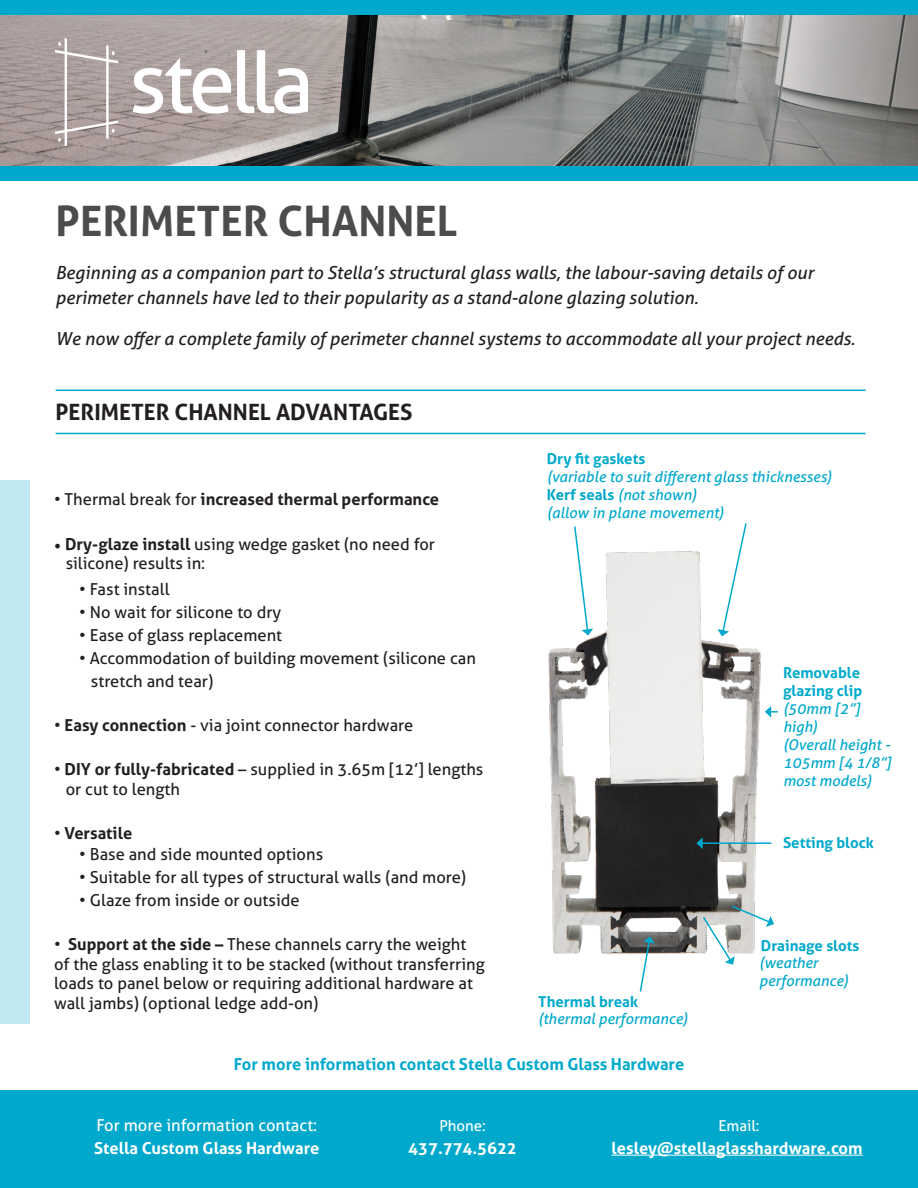
<style>
.page{position:relative;width:918px;height:1188px;background:#fff}
.page>*{position:absolute;margin:0;border:0;box-sizing:border-box;transform-origin:0 0}
.t1{font:700 42px "Aller";color:#4b4c4d}
.t2{font:700 22.5px "Aller";color:#231f20}
.t3{font:italic 18px/24.6px "Aller";color:#231f20}
.t4{font:16.5px/19.8px "Aller";color:#231f20}
.t5{font:700 16.5px "Aller";color:#fff}
.t6{font:700 16.5px "Aller";color:#231f20}
.t7{font:700 16.5px "Aller";color:#00a9cc}
.t8{font:16.5px "Aller";color:#fff}
.t9{font:italic 15px/18px "Aller";color:#00a9cc}
.t10{font:700 15px "Aller";color:#00a9cc}
.t11{font:15px "Aller";color:#fff}
.s1{font-weight:400}
.s2{font-family:"Minion Pro";font-size:18px}
.s3{font-weight:700}
.s4{font-weight:700;font-style:normal}
</style>
<div class="page">
<img style="left:548px;top:551px;width:213px;height:404px">
<img style="left:0;top:14px;width:918px;height:152px">
<div style="left:0;top:0;width:918px;height:14px;background:#00a9cc"></div>
<div style="left:0;top:166px;width:918px;height:15px;background:#00a9cc"></div>
<div style="left:0;top:1091px;width:918px;height:97px;background:#00a9cc"></div>
<div style="left:0;top:480px;width:29px;height:543px;background:#c0e9f2"></div>
<hr style="left:56px;top:433px;width:810px;height:1px;background:#00a9cc">
<hr style="left:56px;top:390px;width:810px;height:1px;background:#00a9cc">
<img style="left:56px;top:39px;width:252px;height:106px">
<svg style="left:573px;top:526px;width:20px;height:110px"></svg>
<svg style="left:639px;top:936px;width:16px;height:56px"></svg>
<hr style="left:702px;top:842px;width:69px;height:2px;background:#00a9cc">
<svg style="left:696px;top:837px;width:7px;height:12px"></svg>
<svg style="left:765px;top:706px;width:13px;height:12px"></svg>
<svg style="left:718px;top:523px;width:30px;height:113px"></svg>
<svg style="left:701px;top:904px;width:73px;height:61px"></svg>
<hr style="left:612px;top:1155px;width:251px;height:1px;background:#fff">
<p class="t1" style="left:56px;top:195px;width:404px">PERIMETER CHANNEL</p>
<p class="t3" style="left:56px;top:260px;width:760px">Beginning as a companion part to Stella’s structural glass walls, the labour-saving details of our perimeter channels have led to their popularity as a stand-alone glazing solution.</p>
<p class="t3" style="left:56px;top:326px;width:801px">We now offer a complete family of perimeter channel systems to accommodate all your project needs.</p>
<p class="t2" style="left:56px;top:398px;width:359px">PERIMETER CHANNEL ADVANTAGES</p>
<p class="t6" style="left:54px;top:488px;width:387px"><span class="s1">• Thermal break for</span> increased thermal performance</p>
<p class="t4" style="left:54px;top:534px;width:383px"><span class="s2">•</span> <span class="s3">Dry-glaze install</span> using wedge gasket (no need for</p>
<p class="t4" style="left:66px;top:554px;width:141px">silicone) results in:</p>
<p class="t4" style="left:79px;top:580px;width:92px">• Fast install</p>
<p class="t4" style="left:79px;top:602px;width:204px">• No wait for silicone to dry</p>
<p class="t4" style="left:79px;top:625px;width:204px">• Ease of glass replacement</p>
<p class="t4" style="left:79px;top:648px;width:398px">• Accommodation of building movement (silicone can</p>
<p class="t4" style="left:91px;top:671px;width:124px">stretch and tear)</p>
<p class="t4" style="left:54px;top:715px;width:361px">• <span class="s3">Easy connection</span> - via joint connector hardware</p>
<p class="t4" style="left:54px;top:759px;width:431px">• <span class="s3">DIY or fully-fabricated</span> – supplied in 3.65m [12’] lengths</p>
<p class="t4" style="left:66px;top:779px;width:116px">or cut to length</p>
<p class="t6" style="left:54px;top:823px;width:80px"><span class="s1">•</span> Versatile</p>
<p class="t4" style="left:79px;top:844px;width:245px">• Base and side mounted options</p>
<p class="t4" style="left:79px;top:867px;width:389px">• Suitable for all types of structural walls (and more)</p>
<p class="t4" style="left:79px;top:890px;width:222px">• Glaze from inside or outside</p>
<p class="t4" style="left:54px;top:934px;width:432px">• <span class="s3">Support at the side –</span> These channels carry the weight of the glass enabling it to be stacked (without transferring loads to panel below or requiring additional hardware at</p>
<p class="t4" style="left:54px;top:993px;width:266px">wall jambs) (optional ledge add-on)</p>
<p class="t9" style="left:547px;top:450px;width:287px"><span class="s4">Dry fit gaskets<br></span>(variable to suit different glass thicknesses)</p>
<p class="t9" style="left:547px;top:486px;width:179px"><span class="s4">Kerf seals</span> (not shown) (allow in plane movement)</p>
<p class="t10" style="left:783px;top:664px;width:79px">Removable</p>
<p class="t10" style="left:783px;top:682px;width:81px">glazing clip</p>
<p class="t9" style="left:783px;top:700px;width:110px">(50mm [2”] high)<br>(Overall height -<br>105mm [4 1/8”] most models)</p>
<p class="t10" style="left:783px;top:834px;width:92px">Setting block</p>
<p class="t10" style="left:538px;top:992px;width:101px">Thermal break</p>
<p class="t9" style="left:538px;top:1009px;width:151px">(thermal performance)</p>
<p class="t10" style="left:761px;top:936px;width:100px">Drainage slots</p>
<p class="t9" style="left:759px;top:954px;width:91px">(weather performance)</p>
<p class="t7" style="left:234px;top:1054px;width:452px">For more information contact Stella Custom Glass Hardware</p>
<p class="t8" style="left:96px;top:1115px;width:222px">For more information contact:</p>
<p class="t5" style="left:94px;top:1138px;width:227px">Stella Custom Glass Hardware</p>
<p class="t11" style="left:439px;top:1117px;width:48px">Phone:</p>
<p class="t5" style="left:408px;top:1138px;width:110px">437.774.5622</p>
<p class="t11" style="left:719px;top:1117px;width:43px">Email:</p>
<p class="t5" style="left:612px;top:1138px;width:253px">lesley@stellaglasshardware.com</p>
</div>
